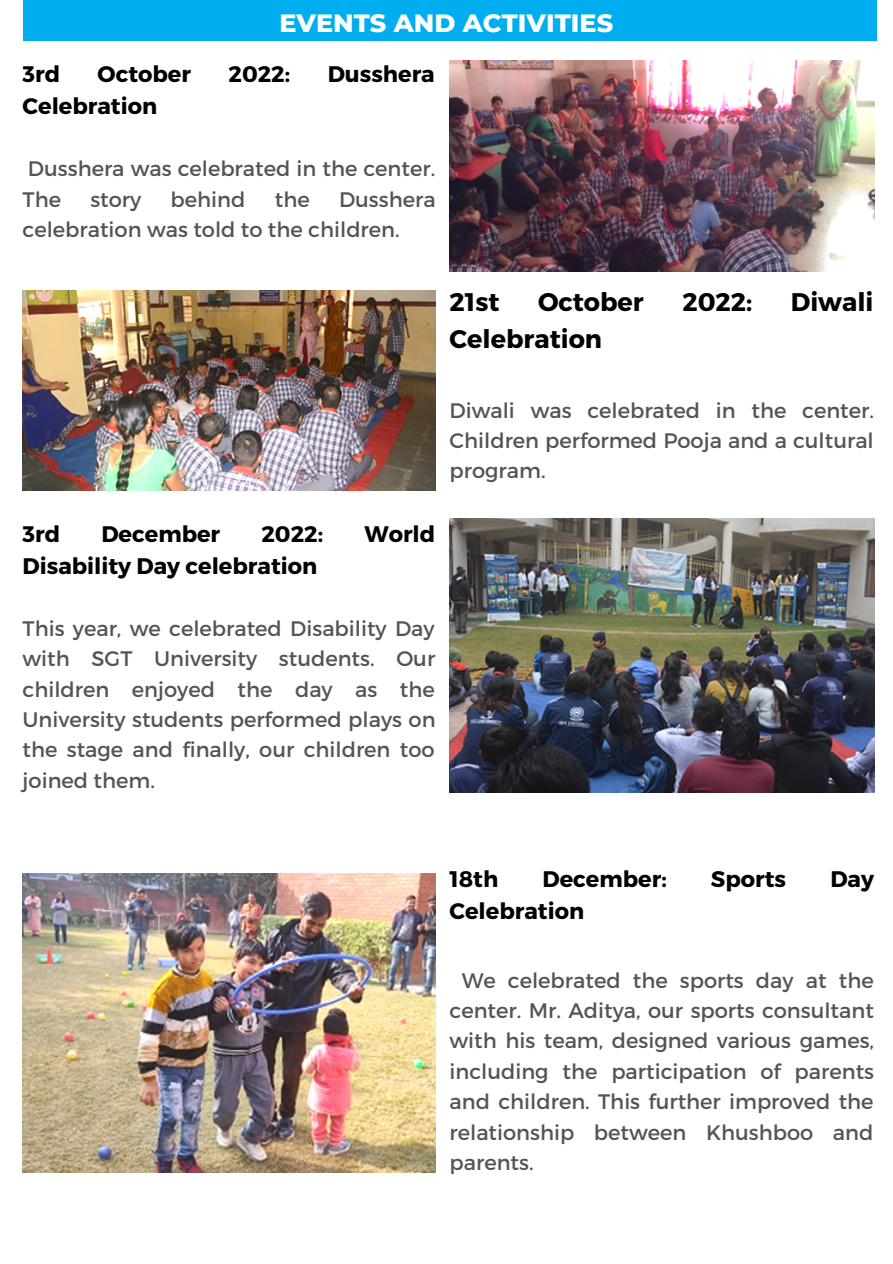
<style>
.page{position:relative;width:893px;height:1264px;background:#fff}
.page>*{position:absolute;margin:0;border:0;box-sizing:border-box;transform-origin:0 0}
.t1{font:700 25.5px "Montserrat";color:#000}
.t2{font:800 25.5px "Montserrat";color:#fff}
.t3{font:700 22.5px "Montserrat";color:#000}
.t4{font:21px/30.3px "Montserrat";color:#545454;text-align:justify}
.s1{font-family:"Open Sans";font-weight:300;color:#fff}
</style>
<div class="page">
<div style="left:23px;top:0;width:853px;height:41px;background:#00adef"></div>
<img style="left:449px;top:60px;width:425px;height:211px">
<img style="left:23px;top:290px;width:412px;height:201px">
<img style="left:449px;top:519px;width:425px;height:273px">
<img style="left:23px;top:873px;width:412px;height:299px">
<p class="t2" style="left:279px;top:7px;width:335px">EVENTS AND ACTIVITIES</p>
<p class="t3" style="left:23px;top:59px;width:39px">3rd</p>
<p class="t3" style="left:98px;top:59px;width:95px">October</p>
<p class="t3" style="left:228px;top:59px;width:63px">2022:</p>
<p class="t3" style="left:327px;top:59px;width:109px">Dusshera</p>
<p class="t3" style="left:23px;top:92px;width:136px">Celebration</p>
<p class="t4" style="left:23px;top:153px;width:414px">Dusshera was celebrated in the center.<br>The</p>
<p class="t4" style="left:90px;top:183px;width:52px">story</p>
<p class="t4" style="left:171px;top:183px;width:76px">behind</p>
<p class="t4" style="left:275px;top:183px;width:36px">the</p>
<p class="t4" style="left:23px;top:183px;width:414px;text-indent:316px">Dusshera celebration was told to the children.</p>
<p class="t1" style="left:449px;top:285px;width:51px">21st</p>
<p class="t1" style="left:538px;top:285px;width:107px">October</p>
<p class="t1" style="left:682px;top:285px;width:71px">2022:</p>
<p class="t1" style="left:790px;top:285px;width:84px">Diwali</p>
<p class="t1" style="left:449px;top:322px;width:154px">Celebration</p>
<p class="t4" style="left:449px;top:394px;width:426px">Diwali was celebrated in the center.<br>Children performed Pooja and a cultural program.</p>
<p class="t3" style="left:23px;top:519px;width:39px">3rd</p>
<p class="t3" style="left:101px;top:519px;width:120px">December</p>
<p class="t3" style="left:261px;top:519px;width:63px">2022:</p>
<p class="t3" style="left:364px;top:519px;width:72px">World</p>
<p class="t3" style="left:23px;top:551px;width:296px">Disability Day celebration</p>
<p class="t4" style="left:23px;top:612px;width:429px">This year, we celebrated Disability Day <span class="s1">t</span></p>
<p class="t4" style="left:23px;top:642px;width:414px">with SGT University students. Our children enjoyed the day as the University students performed plays on the stage and finally, our children too joined them.</p>
<p class="t3" style="left:449px;top:863px;width:50px">18th</p>
<p class="t3" style="left:542px;top:863px;width:126px">December:</p>
<p class="t3" style="left:711px;top:863px;width:77px">Sports</p>
<p class="t3" style="left:830px;top:863px;width:45px">Day</p>
<p class="t3" style="left:449px;top:896px;width:136px">Celebration</p>
<p class="t4" style="left:449px;top:964px;width:426px;text-indent:12px">We celebrated the sports day at the center. Mr. Aditya, our sports consultant with his team, designed various games, including the participation of parents and children. This further improved the relationship between Khushboo and parents.</p>
</div>
